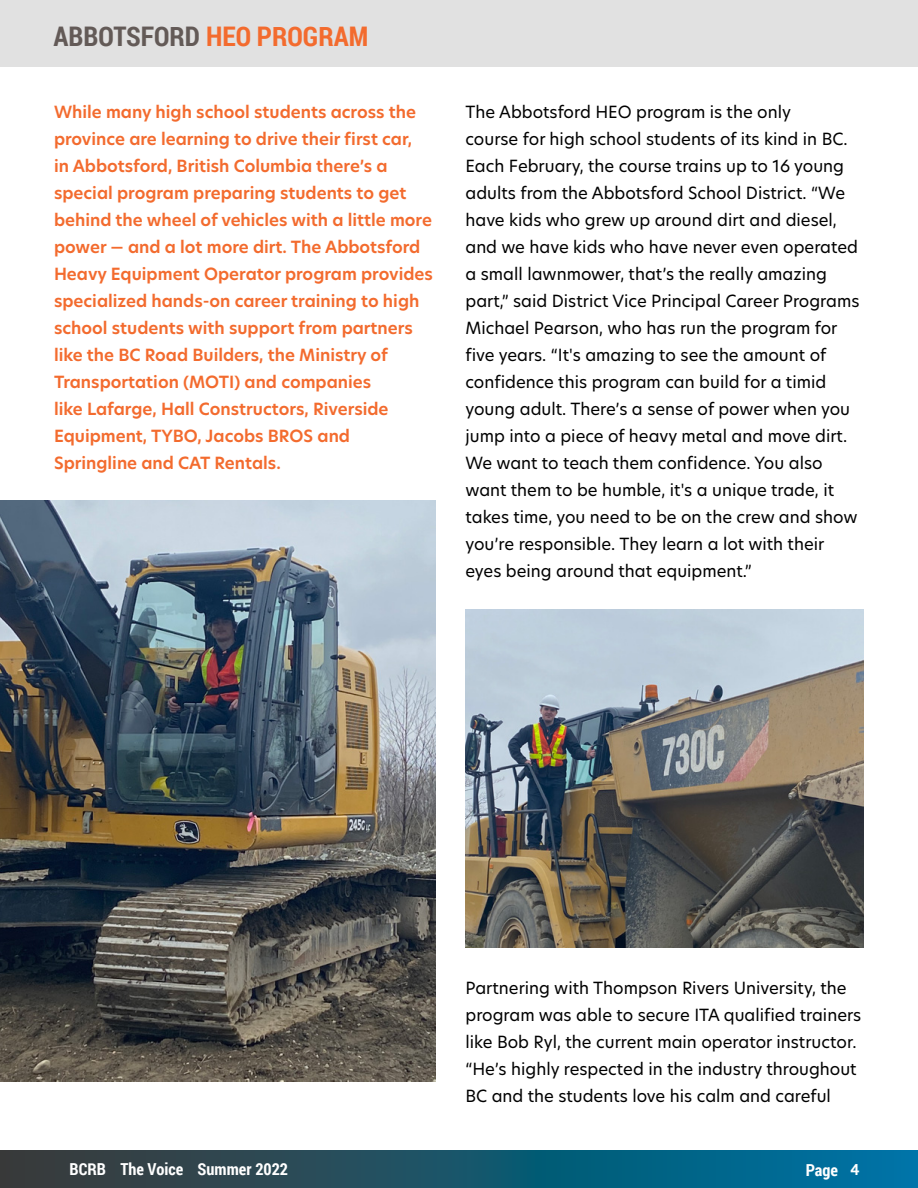
<style>
.page{position:relative;width:918px;height:1188px;background:#fff}
.page>*{position:absolute;margin:0;border:0;box-sizing:border-box;transform-origin:0 0}
.t1{font:700 27px "Roboto Condensed";color:#635a57}
.Body_Copy{font:16.5px/27px "New Hero";color:#000}
.Body_Copy-2{font:600 16.5px/27px "New Hero";color:#f36b2e}
.t2{font:700 16.5px "Roboto Condensed";color:#fff}
.s1{color:#f36b2e}
.s2{font-family:"Soleil Sb";font-weight:400}
</style>
<div class="page">
<svg style="left:0;top:1151px;width:918px;height:37px;background:#17556c"></svg>
<div style="left:0;top:0;width:918px;height:67px;background:#e1e1e1"></div>
<img style="left:0;top:501px;width:435px;height:580px">
<img style="left:465px;top:609px;width:399px;height:339px">
<p class="t1" style="left:53px;top:17px;width:316px">ABBOTSFORD <span class="s1">HEO PROGRAM</span></p>
<p class="Body_Copy-2" style="left:54px;top:99px;width:380px">While many high school students across the province are learning to drive their first car,<br>in Abbotsford, British Columbia there’s a special program preparing students to get behind the wheel of vehicles with a little more power — and a lot more dirt. The Abbotsford Heavy Equipment Operator program provides specialized hands-on career training to high school students with support from partners like the BC Road Builders, the Ministry of Transportation (MOTI) and companies<br>like Lafarge, Hall Constructors, Riverside Equipment, TYBO, Jacobs BROS and Springline and CAT Rentals.</p>
<p class="Body_Copy" style="left:465px;top:98px;width:396px">The Abbotsford HEO program is the only<br>course for high school students of its kind in BC.<br>Each February, the course trains up to 16 young adults from the Abbotsford School District. “We have kids who grew up around dirt and diesel, and we have kids who have never even operated a small lawnmower, that’s the really amazing part,” said District Vice Principal Career Programs Michael Pearson, who has run the program for five years. “It's amazing to see the amount of confidence this program can build for a timid young adult. There’s a sense of power when you jump into a piece of heavy metal and move dirt.<br>We want to teach them confidence. You also want them to be humble, it's a unique trade, it takes time, you need to be on the crew and show you’re responsible. They learn a lot with their eyes being around that equipment.”</p>
<p class="Body_Copy" style="left:465px;top:974px;width:397px">Partnering with Thompson Rivers University, the program was able to secure ITA qualified trainers like Bob Ryl, the current main operator instructor. “He’s highly respected in the industry throughout BC and the students love his calm and careful</p>
<p class="t2" style="left:70px;top:1158px;width:220px">BCRB The Voice Summer 2022</p>
<p class="t2" style="left:806px;top:1159px;width:55px">Page <span class="s2">4</span></p>
</div>
